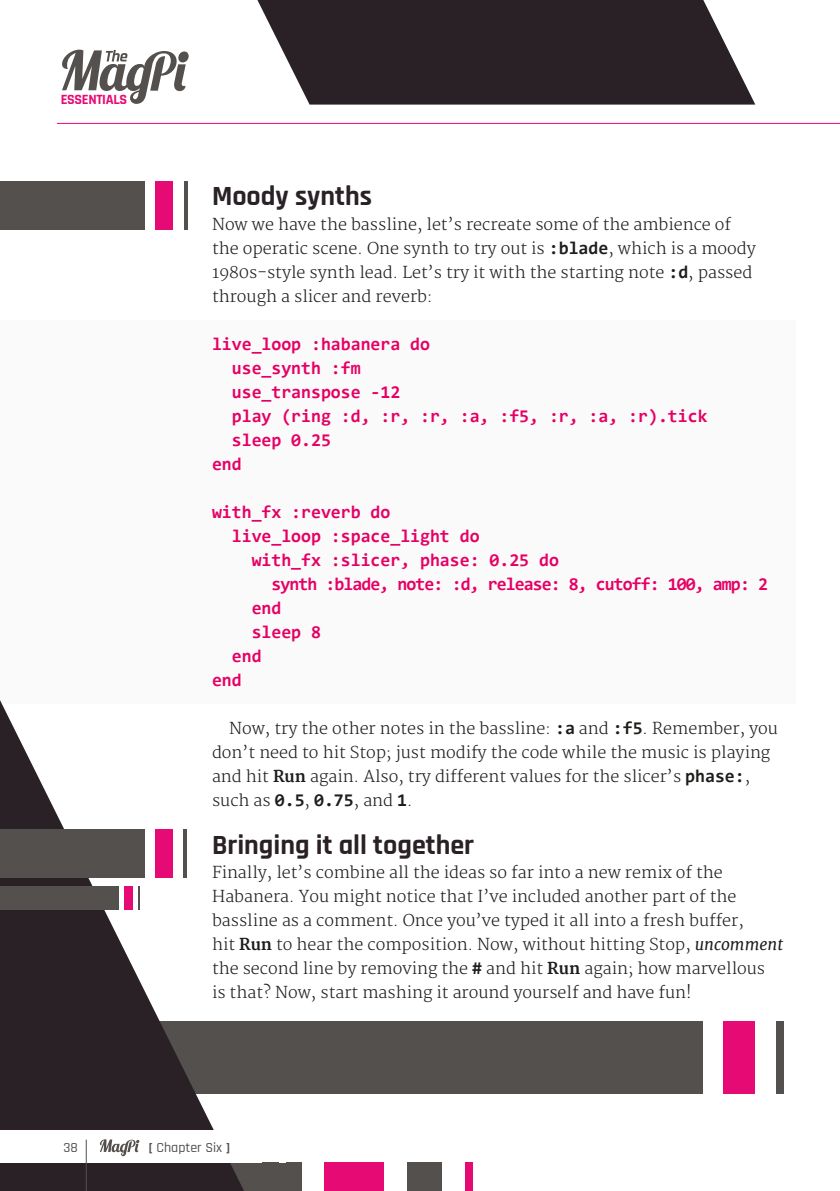
<style>
.page{position:relative;width:840px;height:1191px;background:#fff}
.page>*{position:absolute;margin:0;border:0;box-sizing:border-box;transform-origin:0 0}
.t1{font:700 28px "Rajdhani";color:#292126}
.t2{font:700 18px "Consolas";color:#e60064}
.t3{font:700 18px "Consolas";letter-spacing:-.05em;color:#e60064}
.t4{font:300 16px/24px "Merriweather";color:#1d1d1b}
.t5{font:700 14.2px "Rajdhani";letter-spacing:-.025em;color:#e60a75}
.t6{font:500 14px "Rajdhani";color:#54504e}
.s1{font-family:"Consolas";font-weight:700;font-size:18px}
.s2{font-weight:700}
.s3{font-weight:400;font-style:italic}
</style>
<div class="page">
<hr style="left:57px;top:123px;width:782px;height:1px;background:#e60a75">
<svg style="left:62px;top:50px;width:127px;height:54px"></svg>
<div style="left:0;top:320px;width:795px;height:384px;background:#fafafa"></div>
<div style="left:325px;top:1162px;width:59px;height:29px;background:#e60a75"></div>
<div style="left:407px;top:1162px;width:35px;height:29px;background:#54504e"></div>
<div style="left:465px;top:1162px;width:7px;height:29px;background:#e60a75"></div>
<div style="left:0;top:1162px;width:301px;height:29px;background:#54504e"></div>
<div style="left:0;top:1021px;width:701px;height:72px;background:#54504e"></div>
<div style="left:722px;top:1021px;width:32px;height:72px;background:#e60a75"></div>
<div style="left:775px;top:1021px;width:7px;height:72px;background:#54504e"></div>
<svg style="left:0;top:700px;width:244px;height:491px"></svg>
<div style="left:0;top:1130px;width:261px;height:32px;background:#fff"></div>
<svg style="left:257px;top:0;width:497px;height:105px;background:#3f383d"></svg>
<div style="left:0;top:829px;width:144px;height:48px;background:#54504e"></div>
<div style="left:155px;top:829px;width:17px;height:48px;background:#e60a75"></div>
<hr style="left:183px;top:829px;width:4px;height:48px;background:#54504e">
<hr style="left:86px;top:1140px;width:1px;height:51px;background:#54504e">
<svg style="left:100px;top:1139px;width:39px;height:17px"></svg>
<div style="left:0;top:181px;width:144px;height:48px;background:#54504e"></div>
<div style="left:155px;top:181px;width:17px;height:48px;background:#e60a75"></div>
<hr style="left:184px;top:181px;width:3px;height:48px;background:#54504e">
<div style="left:0;top:886px;width:119px;height:23px;background:#54504e"></div>
<div style="left:124px;top:886px;width:8px;height:23px;background:#e60a75"></div>
<hr style="left:138px;top:886px;width:2px;height:23px;background:#54504e">
<p class="t5" style="left:61px;top:91px;width:68px">ESSENTIALS</p>
<h1 class="t1" style="left:212px;top:179px;width:161px">Moody synths</h1>
<p class="t4" style="left:212px;top:212px;width:545px">Now we have the bassline, let’s recreate some of the ambience of the operatic scene. One synth to try out is <span class="s1">:blade</span>, which is a moody 1980s-style synth lead. Let’s try it with the starting note <span class="s1">:d</span>, passed through a slicer and reverb:</p>
<p class="t2" style="left:212px;top:336px;width:219px">live_loop :habanera do</p>
<p class="t2" style="left:232px;top:360px;width:130px">use_synth :fm</p>
<p class="t2" style="left:232px;top:384px;width:170px">use_transpose -12</p>
<p class="t2" style="left:232px;top:408px;width:477px">play (ring :d, :r, :r, :a, :f5, :r, :a, :r).tick</p>
<p class="t2" style="left:232px;top:432px;width:101px">sleep 0.25</p>
<p class="t2" style="left:212px;top:456px;width:31px">end</p>
<p class="t2" style="left:212px;top:504px;width:180px">with_fx :reverb do</p>
<p class="t2" style="left:232px;top:528px;width:249px">live_loop :space_light do</p>
<p class="t2" style="left:251px;top:552px;width:308px">with_fx :slicer, phase: 0.25 do</p>
<p class="t3" style="left:271px;top:576px;width:497px">synth :blade, note: :d, release: 8, cutoff: 100, amp: 2</p>
<p class="t2" style="left:251px;top:600px;width:31px">end</p>
<p class="t2" style="left:251px;top:624px;width:71px">sleep 8</p>
<p class="t2" style="left:232px;top:648px;width:31px">end</p>
<p class="t2" style="left:212px;top:672px;width:31px">end</p>
<p class="t4" style="left:212px;top:716px;width:567px;text-indent:17px">Now, try the other notes in the bassline: <span class="s1">:a</span> and <span class="s1">:f5</span>. Remember, you don’t need to hit Stop; just modify the code while the music is playing and hit <span class="s2">Run</span> again. Also, try different values for the slicer’s <span class="s1">phase:</span>, such as <span class="s1">0.5</span>, <span class="s1">0.75</span>, and <span class="s1">1</span>.</p>
<h1 class="t1" style="left:212px;top:827px;width:263px">Bringing it all together</h1>
<p class="t4" style="left:212px;top:860px;width:572px">Finally, let’s combine all the ideas so far into a new remix of the Habanera. You might notice that I’ve included another part of the bassline as a comment. Once you’ve typed it all into a fresh buffer,<br>hit <span class="s2">Run</span> to hear the composition. Now, without hitting Stop, <span class="s3">uncomment </span>the second line by removing the <span class="s1">#</span> and hit <span class="s2">Run</span> again; how marvellous<br>is that? Now, start mashing it around yourself and have fun!</p>
<p class="t6" style="left:63px;top:1139px;width:16px">38</p>
<p class="t6" style="left:148px;top:1138px;width:83px"><span class="s2">[</span> Chapter Six <span class="s2">]</span></p>
<p class="t6" style="left:205px;top:1138px;width:31px">One <span class="s2">]</span></p>
</div>
